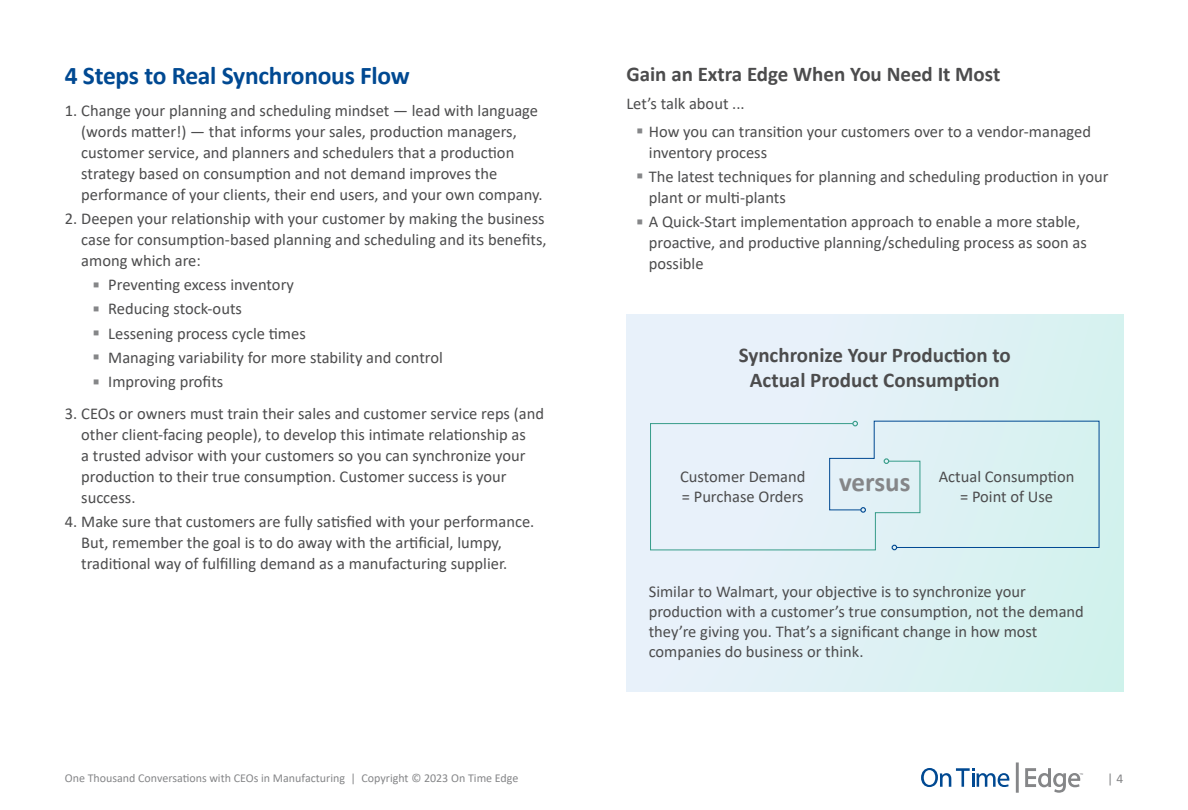
<style>
.page{position:relative;width:1188px;height:810px;background:#fff}
.page>*{position:absolute;margin:0;border:0;box-sizing:border-box;transform-origin:0 0}
.t1{font:700 27px "Calibri";color:#858688}
.t2{font:700 25.5px "Calibri";letter-spacing:-.01em;color:#004992}
.t3{font:700 21px/25.2px "Calibri";color:#4c4c4d;text-align:center}
.t4{font:16.5px/21px "Calibri";color:#4c4c4d}
.t5{font:13.5px "Calibri";color:#858688}
.t6{font:12px "Calibri";color:#858688}
</style>
<div class="page">
<hr style="left:1016px;top:762px;width:3px;height:31px;background:#858688">
<svg style="left:1025px;top:768px;width:58px;height:25px"></svg>
<svg style="left:921px;top:768px;width:88px;height:19px"></svg>
<div style="left:626px;top:314px;width:497px;height:377px;background:linear-gradient(to right,#ecf1fc,#d4f2ee)"></div>
<svg style="left:650px;top:420px;width:450px;height:131px;background:#dbeef3"></svg>
<h2 class="t2" style="left:65px;top:60px;width:347px">4 Steps to Real Synchronous Flow</h2>
<p class="t4" style="left:81px;top:99px;width:463px;text-indent:-16px">1. Change your planning and scheduling mindset — lead with language (words matter!) — that informs your sales, production managers, customer service, and planners and schedulers that a production strategy based on consumption and not demand improves the performance of your clients, their end users, and your own company.</p>
<p class="t4" style="left:81px;top:208px;width:467px;text-align:justify;text-indent:-16px">2. Deepen your relationship with your customer by making the business case for consumption-based planning and scheduling and its benefits, among which are:</p>
<p class="t4" style="left:108px;top:272px;width:336px;line-height:24.3px">Preventing excess inventory<br>Reducing stock-outs<br>Lessening process cycle times<br>Managing variability for more stability and control<br>Improving profits</p>
<p class="t4" style="left:81px;top:403px;width:464px;text-indent:-16px">3. CEOs or owners must train their sales and customer service reps (and other client-facing people), to develop this intimate relationship as<br>a trusted advisor with your customers so you can synchronize your production to their true consumption. Customer success is your success.</p>
<p class="t4" style="left:81px;top:511px;width:455px;text-indent:-16px">4. Make sure that customers are fully satisfied with your performance.<br>But, remember the goal is to do away with the artificial, lumpy, traditional way of fulfilling demand as a manufacturing supplier.</p>
<p class="t3" style="left:626px;top:60px;width:375px">Gain an Extra Edge When You Need It Most</p>
<p class="t4" style="left:649px;top:89px;width:444px;line-height:27.8px;text-indent:-22px">Let’s talk about ...<br>How you can transition your customers over to a vendor-managed</p>
<p class="t4" style="left:649px;top:140px;width:461px;line-height:24.3px">inventory process<br>The latest techniques for planning and scheduling production in your</p>
<p class="t4" style="left:649px;top:185px;width:433px;line-height:24.3px">plant or multi-plants<br>A Quick-Start implementation approach to enable a more stable,</p>
<p class="t4" style="left:649px;top:232px;width:440px">proactive, and productive planning/scheduling process as soon as possible</p>
<p class="t3" style="left:739px;top:342px;width:274px">Synchronize Your Production to<br>Actual Product Consumption</p>
<p class="t4" style="left:680px;top:466px;width:127px;line-height:19.8px">Customer Demand = Purchase Orders</p>
<p class="t4" style="left:939px;top:466px;width:137px;line-height:19.8px;text-align:center">Actual Consumption = Point of Use</p>
<h1 class="t1" style="left:839px;top:465px;width:73px">versus</h1>
<p class="t4" style="left:649px;top:582px;width:437px;line-height:19.8px">Similar to Walmart, your objective is to synchronize your production with a customer’s true consumption, not the demand they’re giving you. That’s a significant change in how most companies do business or think.</p>
<p class="t6" style="left:65px;top:770px;width:455px">One Thousand Conversations with CEOs in Manufacturing | Copyright © 2023 On Time Edge</p>
<p class="t5" style="left:1107px;top:769px;width:18px">| 4</p>
</div>
